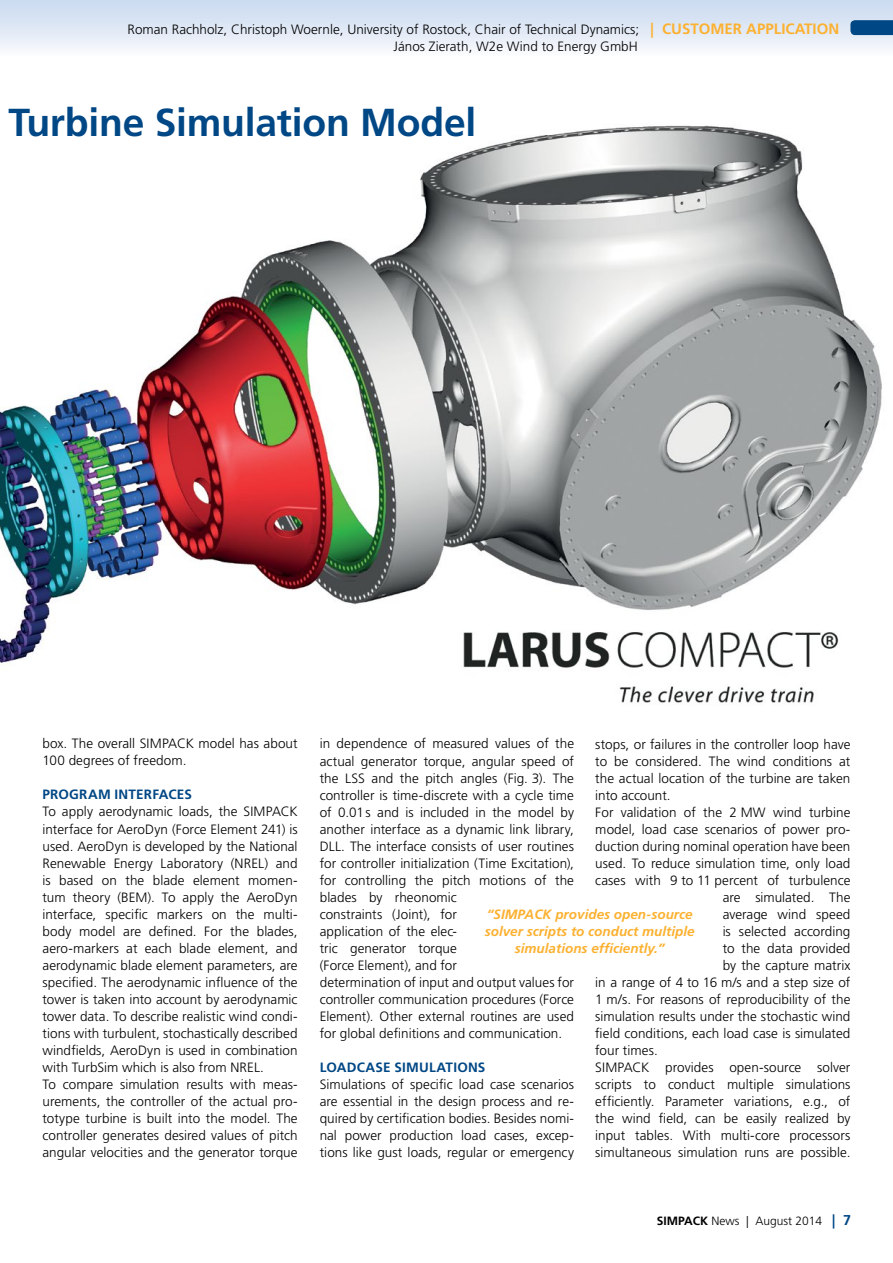
<style>
.page{position:relative;width:893px;height:1263px;background:#fff}
.page>*{position:absolute;margin:0;border:0;box-sizing:border-box;transform-origin:0 0}
.t1{font:700 39px "Frutiger LT";letter-spacing:-.005em;color:#004785}
.t2{font:300 13.5px/17px "Frutiger LT";letter-spacing:.005em;color:#000}
.t3{font:italic 700 13.5px/17px "Frutiger LT";color:#fcb131;text-align:center}
.t4{font:700 13.5px "Frutiger LT";letter-spacing:.015em;color:#004785}
.t5{font:300 12px "Frutiger LT";color:#000}
.s1{font-weight:700;font-size:15px;color:#fcb131}
.s2{font-weight:700}
.s3{font-weight:700;font-size:14.25px;color:#004785}
</style>
<div class="page">
<svg style="left:1px;top:0;width:892px;height:49px;background:#dde7f4"></svg>
<svg style="left:0;top:0;width:1px;height:49px"></svg>
<img style="left:0;top:125px;width:882px;height:540px">
<div style="left:0;top:115px;width:34px;height:213px;background:#fff"></div>
<div style="left:459px;top:635px;width:434px;height:126px;background:#fff"></div>
<img style="left:363px;top:621px;width:505px;height:82px">
<svg style="left:850px;top:20px;width:43px;height:15px"></svg>
<p class="t2" style="left:394px;top:21px;width:447px;text-indent:-266px">Roman Rachholz, Christoph Woernle, University of Rostock, Chair of Technical Dynamics; <span class="s1">| CUSTOMER APPLICATION<br></span>János Zierath, W2e Wind to Energy GmbH</p>
<h1 class="t1" style="left:9px;top:100px;width:469px">Turbine Simulation Model</h1>
<p class="t2" style="left:43px;top:735px;width:257px">box. The overall SIMPACK model has about<br>100 degrees of freedom.</p>
<p class="t4" style="left:43px;top:787px;width:151px">PROGRAM INTERFACES</p>
<p class="t2" style="left:43px;top:803px;width:257px">To apply aerodynamic loads, the SIMPACK interface for AeroDyn (Force Element 241) is used. AeroDyn is developed by the National Renewable Energy Laboratory (NREL) and is based on the blade element momen&shy;tum theory (BEM). To apply the AeroDyn interface, specific markers on the multi&shy;body model are defined. For the blades, aero-markers at each blade element, and aerodynamic blade element parameters, are specified. The aerodynamic influence of the tower is taken into account by aerodynamic tower data. To describe realistic wind condi&shy;tions with turbulent, stochastically described windfields, AeroDyn is used in combination with TurbSim which is also from NREL.<br>To compare simulation results with meas&shy;urements, the controller of the actual pro&shy;totype turbine is built into the model. The controller generates desired values of pitch angular velocities and the generator torque</p>
<p class="t2" style="left:320px;top:735px;width:256px">in dependence of measured values of the actual generator torque, angular speed of the LSS and the pitch angles (Fig. 3). The controller is time-discrete with a cycle time of 0.01s and is included in the model by another interface as a dynamic link library, DLL. The interface consists of user routines for controller initialization (Time Excitation), for controlling the pitch motions of the blades by rheonomic<br>constraints (Joint), for<br>application of the elec-<br>tric generator torque<br>(Force Element), and for<br>determination of input and output values for controller communication procedures (Force Element). Other external routines are used for global definitions and communication.</p>
<p class="t4" style="left:320px;top:1059px;width:167px">LOADCASE SIMULATIONS</p>
<p class="t2" style="left:320px;top:1076px;width:256px;text-align:justify">Simulations of specific load case scenarios are essential in the design process and re&shy;quired by certification bodies. Besides nomi&shy;nal power production load cases, excep&shy;tions like gust loads, regular or emergency</p>
<p class="t2" style="left:595px;top:736px;width:257px">stops, or failures in the controller loop have</p>
<p class="t2" style="left:595px;top:753px;width:257px">to be considered. The wind conditions at</p>
<p class="t2" style="left:595px;top:770px;width:257px">the actual location of the turbine are taken</p>
<p class="t2" style="left:595px;top:787px;width:77px">into account.</p>
<p class="t2" style="left:595px;top:804px;width:257px">For validation of the 2 MW wind turbine</p>
<p class="t2" style="left:595px;top:821px;width:257px">model, load case scenarios of power pro-</p>
<p class="t2" style="left:595px;top:838px;width:257px">duction during nominal operation have been</p>
<p class="t2" style="left:595px;top:855px;width:257px">used. To reduce simulation time, only load</p>
<p class="t2" style="left:595px;top:872px;width:257px">cases with 9 to 11 percent of turbulence</p>
<p class="t2" style="left:723px;top:889px;width:129px">are simulated. The</p>
<p class="t2" style="left:723px;top:906px;width:129px">average wind speed</p>
<p class="t2" style="left:723px;top:923px;width:129px">is selected according</p>
<p class="t2" style="left:723px;top:940px;width:129px">to the data provided</p>
<p class="t2" style="left:723px;top:957px;width:129px">by the capture matrix</p>
<p class="t2" style="left:595px;top:974px;width:257px">in a range of 4 to 16 m/s and a step size of</p>
<p class="t2" style="left:595px;top:991px;width:257px">1 m/s. For reasons of reproducibility of the</p>
<p class="t2" style="left:595px;top:1008px;width:257px">simulation results under the stochastic wind</p>
<p class="t2" style="left:595px;top:1025px;width:257px">field conditions, each load case is simulated</p>
<p class="t2" style="left:595px;top:1042px;width:64px">four times.</p>
<p class="t2" style="left:595px;top:1059px;width:257px">SIMPACK provides open-source solver</p>
<p class="t2" style="left:595px;top:1076px;width:257px">scripts to conduct multiple simulations</p>
<p class="t2" style="left:595px;top:1093px;width:257px">efficiently. Parameter variations, e.g., of</p>
<p class="t2" style="left:595px;top:1110px;width:257px">the wind field, can be easily realized by</p>
<p class="t2" style="left:595px;top:1127px;width:257px">input tables. With multi-core processors</p>
<p class="t2" style="left:595px;top:1144px;width:257px">simultaneous simulation runs are possible.</p>
<p class="t3" style="left:485px;top:905px;width:212px">“SIMPACK provides open-source solver scripts to conduct multiple simulations efficiently.”</p>
<p class="t5" style="left:657px;top:1214px;width:196px"><span class="s2">SIMPACK</span> News | August 2014 <span class="s3">| 7</span></p>
</div>
